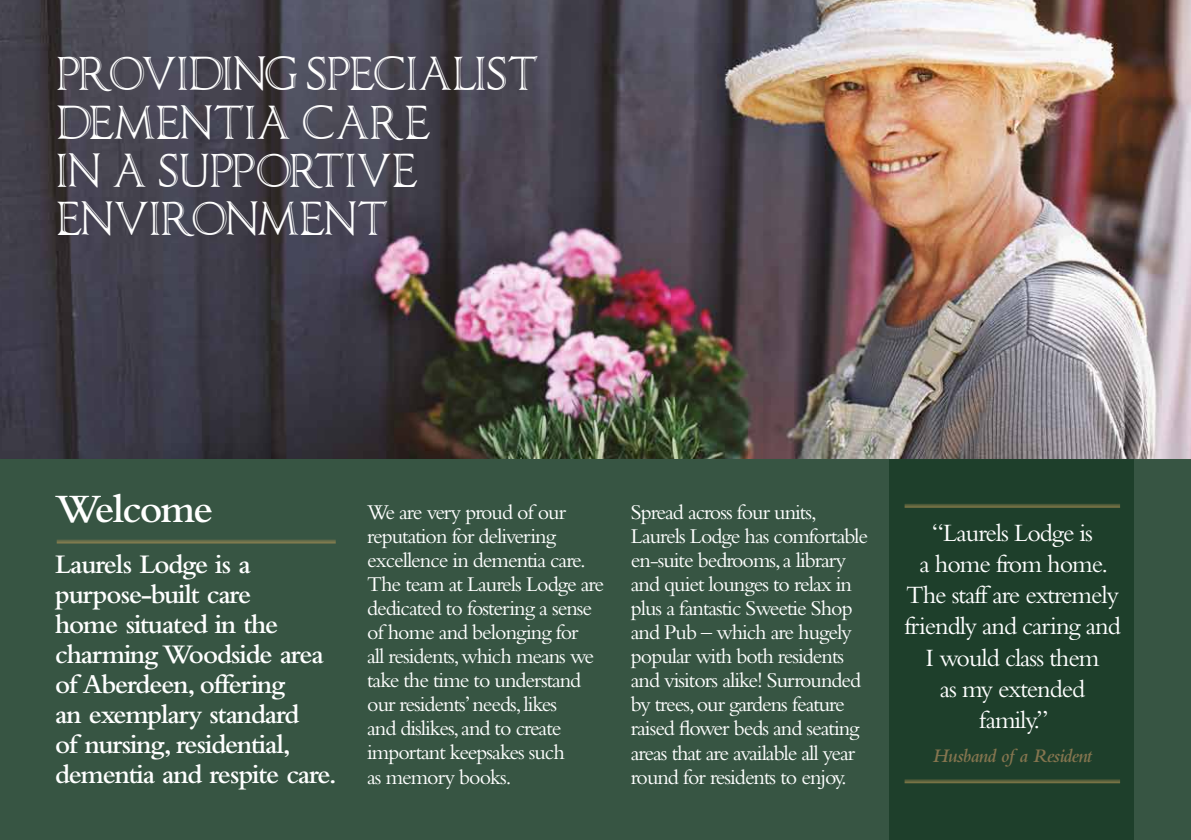
<style>
.page{position:relative;width:1191px;height:840px;background:#fff}
.page>*{position:absolute;margin:0;border:0;box-sizing:border-box;transform-origin:0 0}
.t1{font:600 42px "Bembo";letter-spacing:-.04em;color:#fff}
.t2{font:40.2px/48.2px "Imperator Bronze Small Caps";letter-spacing:.02em;color:#fff}
.t3{font:600 28px/30px "Bembo";letter-spacing:-.04em;color:#fff}
.t4{font:26px/31.2px "Bembo";letter-spacing:-.04em;color:#fff;text-align:center}
.t5{font:22px/24px "Bembo";letter-spacing:-.045em;color:#fff}
.t6{font:italic 600 20px "Bembo";letter-spacing:-.04em;color:#85754f}
</style>
<div class="page">
<img style="left:0;top:0;width:1191px;height:459px">
<div style="left:0;top:459px;width:1191px;height:380px;background:#375543"></div>
<svg style="left:57px;top:539px;width:279px;height:4px"></svg>
<div style="left:889px;top:459px;width:245px;height:380px;background:#1e3f2b"></div>
<svg style="left:904px;top:504px;width:216px;height:3px"></svg>
<svg style="left:904px;top:779px;width:216px;height:3px"></svg>
<h2 class="t2" style="left:57px;top:54px;width:483px">PROVIDING SPECIALIST<br>DEMENTIA CARE<br>IN A SUPPORTIVE<br>ENVIRONMENT</h2>
<h1 class="t1" style="left:55px;top:485px;width:160px">Welcome</h1>
<p class="t3" style="left:55px;top:549px;width:283px">Laurels Lodge is a purpose-built care<br>home situated in the charming Woodside area of Aberdeen, offering<br>an exemplary standard<br>of nursing, residential, dementia and respite care.</p>
<p class="t5" style="left:367px;top:499px;width:238px">We are very proud of our reputation for delivering excellence in dementia care.<br>The team at Laurels Lodge are dedicated to fostering a sense of home and belonging for<br>all residents, which means we take the time to understand our residents’ needs, likes<br>and dislikes, and to create important keepsakes such<br>as memory books.</p>
<p class="t5" style="left:631px;top:499px;width:239px">Spread across four units,<br>Laurels Lodge has comfortable en-suite bedrooms, a library and quiet lounges to relax in plus a fantastic Sweetie Shop and Pub – which are hugely popular with both residents and visitors alike! Surrounded by trees, our gardens feature raised flower beds and seating areas that are available all year round for residents to enjoy.</p>
<p class="t4" style="left:904px;top:516px;width:218px">“Laurels Lodge is<br>a home from home.<br>The staff are extremely friendly and caring and<br>I would class them<br>as my extended family.”</p>
<p class="t6" style="left:933px;top:744px;width:161px">Husband of a Resident</p>
</div>
